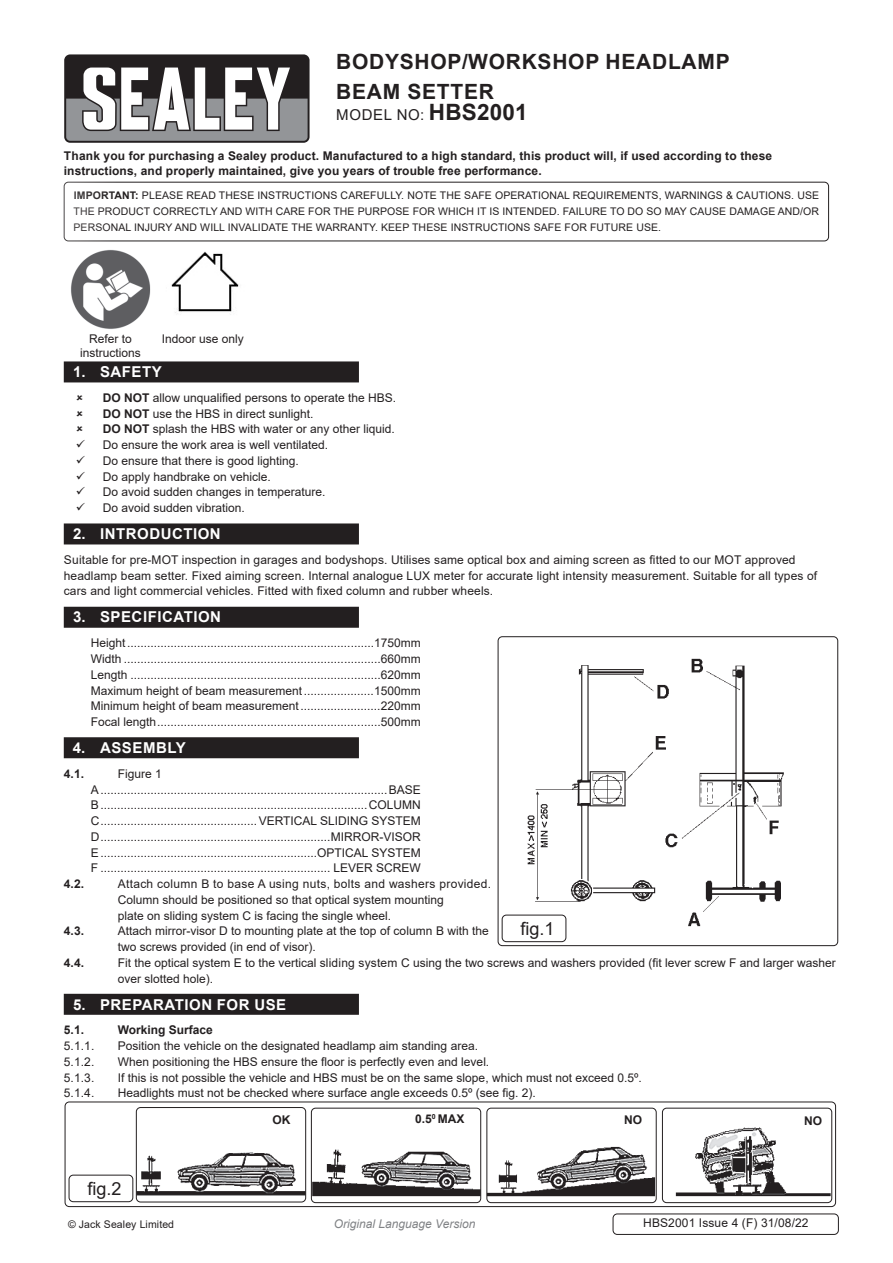
<style>
.page{position:relative;width:893px;height:1263px;background:#fff}
.page>*{position:absolute;margin:0;border:0;box-sizing:border-box;transform-origin:0 0}
.Product_Description{font:700 21px "Arial";letter-spacing:.035em;color:#231f20}
.HEADER_TITLE{font:700 21px "Arial";letter-spacing:.035em;color:#231f20}
.t1{font:18px "Arial";color:#231f20}
.t2{font:700 15px "Arial";letter-spacing:.035em;color:#fff}
.Instructions_Model_N{font:15px "Arial";letter-spacing:.045em;color:#231f20}
.Body{font:12px/15.8px "Arial";color:#231f20}
.Specifications__Tabb{font:12px "Arial";color:#231f20}
.Body-2{font:700 12px/15.8px "Arial";letter-spacing:.01em;color:#231f20}
.Body__Footer{font:12px "Arial";letter-spacing:.01em;color:#231f20}
.t3{font:italic 12px "Arial";color:#808285}
.Body__Justified__7pt{font:10.5px/15.8px "Arial";letter-spacing:.01em;color:#231f20;text-align:justify}
.s1{font-weight:700;font-size:22.5px}
.s2{font-weight:700}
</style>
<div class="page">
<div style="left:64px;top:54px;width:246px;height:89px;background:#231f20;border-radius:6px"></div>
<svg style="left:66px;top:68px;width:242px;height:73px"></svg>
<div style="left:64px;top:182px;width:765px;height:59px;border:1px solid #231f20;border-radius:4px"></div>
<div style="left:64px;top:361px;width:295px;height:21px;background:#231f20"></div>
<div style="left:64px;top:523px;width:295px;height:21px;background:#231f20"></div>
<div style="left:64px;top:607px;width:295px;height:21px;background:#231f20"></div>
<div style="left:64px;top:737px;width:295px;height:21px;background:#231f20"></div>
<div style="left:64px;top:994px;width:295px;height:21px;background:#231f20"></div>
<img style="left:519px;top:658px;width:265px;height:285px">
<div style="left:498px;top:636px;width:340px;height:310px;border:1px solid #231f20;border-radius:4px"></div>
<div style="left:502px;top:915px;width:64px;height:27px;border:1px solid #231f20;border-radius:4px"></div>
<img style="left:136px;top:1152px;width:170px;height:50px">
<div style="left:136px;top:1107px;width:170px;height:95px;border:1px solid #231f20;border-radius:4px"></div>
<img style="left:313px;top:1149px;width:168px;height:53px">
<div style="left:311px;top:1108px;width:170px;height:95px;border:1px solid #231f20;border-radius:4px"></div>
<img style="left:488px;top:1146px;width:167px;height:55px">
<div style="left:486px;top:1108px;width:171px;height:95px;border:1px solid #231f20;border-radius:4px"></div>
<img style="left:676px;top:1127px;width:154px;height:70px">
<div style="left:662px;top:1108px;width:170px;height:95px;border:1px solid #231f20;border-radius:4px"></div>
<div style="left:65px;top:1101px;width:771px;height:106px;border:1px solid #231f20;border-radius:4px"></div>
<div style="left:69px;top:1175px;width:64px;height:27px;border:1px solid #231f20;border-radius:4px"></div>
<img style="left:71px;top:250px;width:80px;height:79px">
<img style="left:171px;top:251px;width:68px;height:64px">
<div style="left:803px;top:1114px;width:24px;height:19px;background:#fff"></div>
<div style="left:613px;top:1213px;width:226px;height:22px;border:1px solid #231f20;border-radius:4px"></div>
<p class="Product_Description" style="left:336px;top:47px;width:395px">BODYSHOP/WORKSHOP HEADLAMP</p>
<p class="HEADER_TITLE" style="left:336px;top:77px;width:159px">BEAM SETTER</p>
<p class="Instructions_Model_N" style="left:336px;top:104px;width:193px">MODEL NO: <span class="s1">HBS2001</span></p>
<p class="Body-2" style="left:64px;top:148px;width:710px">Thank you for purchasing a Sealey product. Manufactured to a high standard, this product will, if used according to these instructions, and properly maintained, give you years of trouble free performance.</p>
<p class="Body__Justified__7pt" style="left:74px;top:188px;width:747px"><span class="s2">IMPORTANT:</span> PLEASE READ THESE INSTRUCTIONS CAREFULLY. NOTE THE SAFE OPERATIONAL REQUIREMENTS, WARNINGS &amp; CAUTIONS. USE THE PRODUCT CORRECTLY AND WITH CARE FOR THE PURPOSE FOR WHICH IT IS INTENDED. FAILURE TO DO SO MAY CAUSE DAMAGE AND/OR PERSONAL INJURY AND WILL INVALIDATE THE WARRANTY. KEEP THESE INSTRUCTIONS SAFE FOR FUTURE USE.</p>
<p class="Body" style="left:80px;top:331px;width:62px;line-height:14.4px;text-align:center">Refer to instructions</p>
<p class="Body" style="left:162px;top:331px;width:84px">Indoor use only</p>
<p class="t2" style="left:73px;top:361px;width:90px">1. SAFETY</p>
<p class="Body" style="left:103px;top:390px;width:295px"><span class="s2">DO NOT</span> allow unqualified persons to operate the HBS.</p>
<p class="Body" style="left:103px;top:406px;width:212px"><span class="s2">DO NOT</span> use the HBS in direct sunlight.</p>
<p class="Body" style="left:103px;top:421px;width:294px"><span class="s2">DO NOT</span> splash the HBS with water or any other liquid.</p>
<p class="Body" style="left:103px;top:437px;width:227px">Do ensure the work area is well ventilated.</p>
<p class="Body" style="left:103px;top:453px;width:198px">Do ensure that there is good lighting.</p>
<p class="Body" style="left:103px;top:469px;width:170px">Do apply handbrake on vehicle.</p>
<p class="Body" style="left:103px;top:484px;width:224px">Do avoid sudden changes in temperature.</p>
<p class="Body" style="left:103px;top:500px;width:144px">Do avoid sudden vibration.</p>
<p class="t2" style="left:73px;top:523px;width:149px">2. INTRODUCTION</p>
<p class="Body" style="left:64px;top:552px;width:755px">Suitable for pre-MOT inspection in garages and bodyshops. Utilises same optical box and aiming screen as fitted to our MOT approved headlamp beam setter. Fixed aiming screen. Internal analogue LUX meter for accurate light intensity measurement. Suitable for all types of cars and light commercial vehicles. Fitted with fixed column and rubber wheels.</p>
<p class="t2" style="left:73px;top:607px;width:150px">3. SPECIFICATION</p>
<p class="Specifications__Tabb" style="left:91px;top:635px;width:331px">Height..........................................................................1750mm</p>
<p class="Specifications__Tabb" style="left:91px;top:650px;width:331px">Width .............................................................................660mm</p>
<p class="Specifications__Tabb" style="left:91px;top:666px;width:331px">Length ...........................................................................620mm</p>
<p class="Specifications__Tabb" style="left:91px;top:682px;width:331px">Maximum height of beam measurement.....................1500mm</p>
<p class="Specifications__Tabb" style="left:91px;top:698px;width:331px">Minimum height of beam measurement........................220mm</p>
<p class="Specifications__Tabb" style="left:91px;top:713px;width:331px">Focal length...................................................................500mm</p>
<p class="t2" style="left:73px;top:737px;width:114px">4. ASSEMBLY</p>
<p class="Body-2" style="left:64px;top:766px;width:22px">4.1.</p>
<p class="Body" style="left:118px;top:766px;width:46px">Figure 1</p>
<p class="Specifications__Tabb" style="left:91px;top:781px;width:332px">A......................................................................................BASE</p>
<p class="Specifications__Tabb" style="left:91px;top:797px;width:331px">B................................................................................COLUMN</p>
<p class="Specifications__Tabb" style="left:91px;top:812px;width:332px">C...............................................VERTICAL SLIDING SYSTEM</p>
<p class="Specifications__Tabb" style="left:91px;top:828px;width:332px">D.....................................................................MIRROR-VISOR</p>
<p class="Specifications__Tabb" style="left:91px;top:844px;width:332px">E.................................................................OPTICAL SYSTEM</p>
<p class="Specifications__Tabb" style="left:91px;top:860px;width:331px">F ..................................................................... LEVER SCREW</p>
<p class="Body-2" style="left:64px;top:876px;width:22px">4.2.</p>
<p class="Body" style="left:118px;top:876px;width:375px">Attach column B to base A using nuts, bolts and washers provided.<br>Column should be positioned so that optical system mounting<br>plate on sliding system C is facing the single wheel.</p>
<p class="Body-2" style="left:64px;top:923px;width:22px">4.3.</p>
<p class="Body" style="left:118px;top:923px;width:372px">Attach mirror-visor D to mounting plate at the top of column B with the two screws provided (in end of visor).</p>
<p class="Body-2" style="left:64px;top:955px;width:22px">4.4.</p>
<p class="Body" style="left:118px;top:955px;width:719px">Fit the optical system E to the vertical sliding system C using the two screws and washers provided (fit lever screw F and larger washer over slotted hole).</p>
<p class="t2" style="left:73px;top:994px;width:215px">5. PREPARATION FOR USE</p>
<p class="Body-2" style="left:64px;top:1022px;width:22px">5.1.</p>
<p class="Body-2" style="left:118px;top:1022px;width:97px">Working Surface</p>
<p class="Body" style="left:64px;top:1038px;width:32px">5.1.1.</p>
<p class="Body" style="left:118px;top:1038px;width:362px">Position the vehicle on the designated headlamp aim standing area.</p>
<p class="Body" style="left:64px;top:1054px;width:32px">5.1.2.</p>
<p class="Body" style="left:118px;top:1054px;width:373px">When positioning the HBS ensure the floor is perfectly even and level.</p>
<p class="Body" style="left:64px;top:1069px;width:32px">5.1.3.</p>
<p class="Body" style="left:118px;top:1069px;width:525px">If this is not possible the vehicle and HBS must be on the same slope, which must not exceed 0.5º.</p>
<p class="Body" style="left:64px;top:1085px;width:32px">5.1.4.</p>
<p class="Body" style="left:118px;top:1085px;width:419px">Headlights must not be checked where surface angle exceeds 0.5º (see fig. 2).</p>
<p class="t1" style="left:520px;top:916px;width:36px">fig.1</p>
<p class="Body-2" style="left:273px;top:1112px;width:19px">OK</p>
<p class="Body-2" style="left:415px;top:1111px;width:51px">0.5<sup>0</sup> MAX</p>
<p class="Body-2" style="left:624px;top:1112px;width:19px">NO</p>
<p class="Body-2" style="left:804px;top:1112px;width:19px">NO</p>
<p class="t1" style="left:87px;top:1176px;width:36px">fig.2</p>
<p class="Body__Justified__7pt" style="left:68px;top:1216px;width:108px">© Jack Sealey Limited</p>
<p class="t3" style="left:334px;top:1216px;width:143px">Original Language Version</p>
<p class="Body__Footer" style="left:643px;top:1215px;width:167px">HBS2001 Issue 4 (F) 31/08/22</p>
</div>
